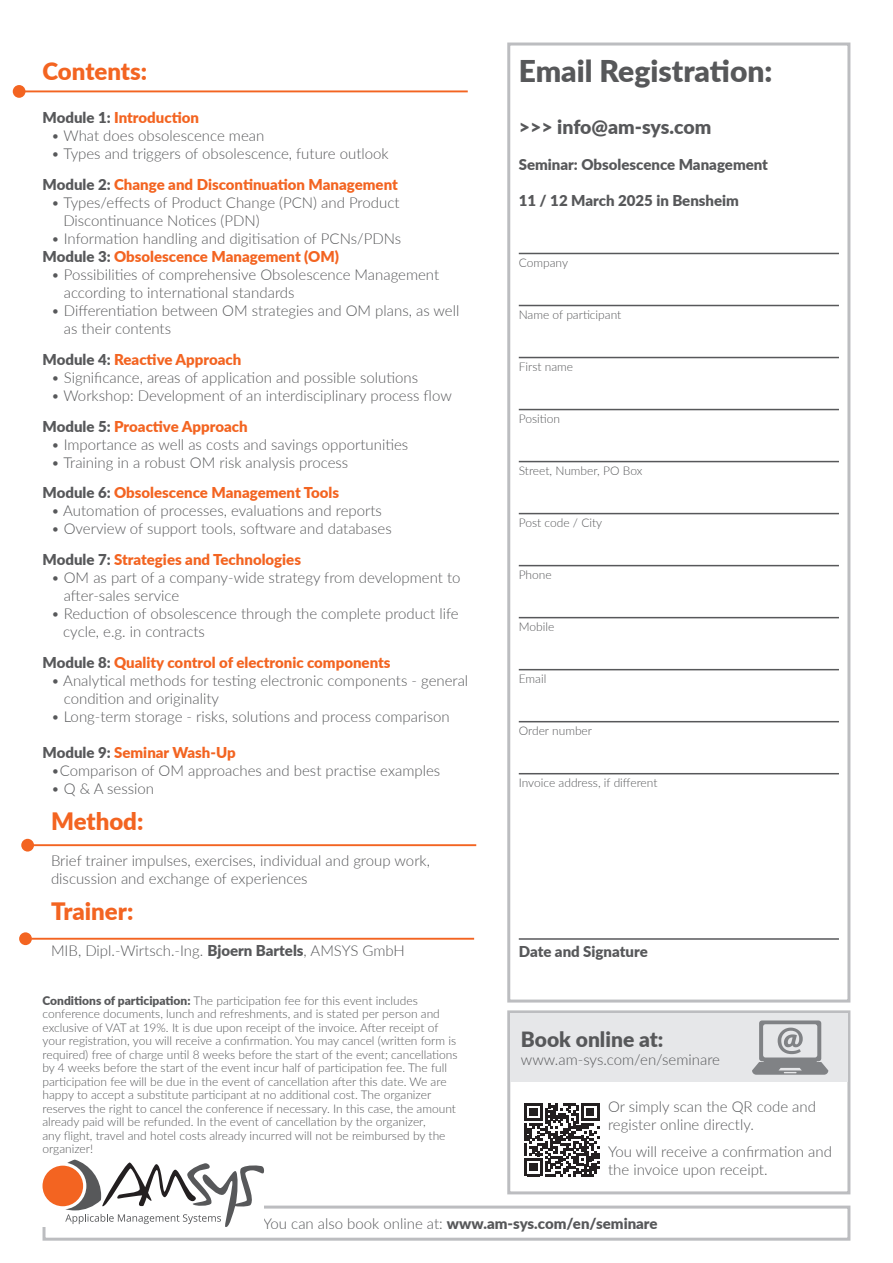
<style>
.page{position:relative;width:893px;height:1263px;background:#fff}
.page>*{position:absolute;margin:0;border:0;box-sizing:border-box;transform-origin:0 0}
.t1{font:900 30px "Lato";color:#57585a}
.fliesstext_ohne_abstand_nach{font:900 24px "Lato";color:#f36421}
.t2{font:900 21px "Lato";color:#57585a}
.t3{font:900 19.5px "Lato";letter-spacing:-.01em;color:#57585a}
.fliesstext_ohne_abstand_nach-2{font:300 15px/18px "Lato";color:#57585a}
.fliesstext_ohne_abstand_nach-3{font:900 15px "Lato";color:#f36421}
.fliesstext_ohne_abstand_nach-4{font:900 15px "Lato";color:#57585a}
.fliesstext_ohne_abstand_nach-5{font:300 12px/13.5px "Lato";color:#57585a}
.s1{color:#57585a}
.s2{font-weight:900}
.s3{font-weight:300}
</style>
<div class="page">
<hr style="left:519px;top:253px;width:320px;height:1px;background:#57585a">
<hr style="left:519px;top:305px;width:320px;height:1px;background:#57585a">
<hr style="left:519px;top:357px;width:320px;height:1px;background:#57585a">
<hr style="left:519px;top:409px;width:320px;height:1px;background:#57585a">
<hr style="left:519px;top:461px;width:320px;height:1px;background:#57585a">
<hr style="left:519px;top:513px;width:320px;height:1px;background:#57585a">
<hr style="left:519px;top:565px;width:320px;height:1px;background:#57585a">
<hr style="left:519px;top:617px;width:320px;height:1px;background:#57585a">
<hr style="left:519px;top:669px;width:320px;height:1px;background:#57585a">
<hr style="left:519px;top:721px;width:320px;height:1px;background:#57585a">
<hr style="left:519px;top:773px;width:320px;height:1px;background:#57585a">
<hr style="left:519px;top:938px;width:320px;height:2px;background:#57585a">
<div style="left:507px;top:43px;width:343px;height:959px;border:3px solid #bcbdc0"></div>
<div style="left:13px;top:85px;width:13px;height:13px;background:#f36421;border-radius:50%"></div>
<svg style="left:25px;top:90px;width:443px;height:2px"></svg>
<div style="left:43px;top:1205px;width:807px;height:36px;border:3px solid #bcbdc0"></div>
<div style="left:38px;top:1159px;width:226px;height:68px;background:#fff"></div>
<div style="left:43px;top:1166px;width:40px;height:40px;background:#f36421;border-radius:50%"></div>
<svg style="left:65px;top:1159px;width:199px;height:68px"></svg>
<div style="left:19px;top:932px;width:13px;height:13px;background:#f36421;border-radius:50%"></div>
<svg style="left:31px;top:938px;width:443px;height:2px"></svg>
<div style="left:507px;top:1010px;width:343px;height:184px;border:3px solid #bcbdc0"></div>
<div style="left:510px;top:1013px;width:337px;height:69px;background:#e6e7e9"></div>
<svg style="left:752px;top:1020px;width:76px;height:55px"></svg>
<div style="left:21px;top:839px;width:13px;height:12px;background:#f36421;border-radius:50%"></div>
<svg style="left:34px;top:844px;width:442px;height:2px"></svg>
<svg style="left:524px;top:1103px;width:75px;height:73px"></svg>
<p class="fliesstext_ohne_abstand_nach" style="left:43px;top:53px;width:106px">Contents:</p>
<p class="fliesstext_ohne_abstand_nach-3" style="left:43px;top:107px;width:158px"><span class="s1">Module 1:</span> Introduction</p>
<p class="fliesstext_ohne_abstand_nach-2" style="left:51px;top:126px;width:215px">• What does obsolescence mean</p>
<p class="fliesstext_ohne_abstand_nach-2" style="left:51px;top:144px;width:339px">• Types and triggers of obsolescence, future outlook</p>
<p class="fliesstext_ohne_abstand_nach-3" style="left:43px;top:173px;width:357px"><span class="s1">Module 2:</span> Change and Discontinuation Management</p>
<p class="fliesstext_ohne_abstand_nach-2" style="left:63px;top:193px;width:338px;text-indent:-12px">• Types/effects of Product Change (PCN) and Product<br>Discontinuance Notices (PDN)</p>
<p class="fliesstext_ohne_abstand_nach-2" style="left:51px;top:229px;width:352px">• Information handling and digitisation of PCNs/PDNs</p>
<p class="fliesstext_ohne_abstand_nach-3" style="left:43px;top:245px;width:298px"><span class="s1">Module 3:</span> Obsolescence Management (OM)</p>
<p class="fliesstext_ohne_abstand_nach-2" style="left:64px;top:265px;width:377px;text-indent:-13px">• Possibilities of comprehensive Obsolescence Management according to international standards</p>
<p class="fliesstext_ohne_abstand_nach-2" style="left:64px;top:301px;width:397px;text-indent:-13px">• Differentiation between OM strategies and OM plans, as well as their contents</p>
<p class="fliesstext_ohne_abstand_nach-3" style="left:43px;top:348px;width:200px"><span class="s1">Module 4:</span> Reactive Approach</p>
<p class="fliesstext_ohne_abstand_nach-2" style="left:51px;top:368px;width:369px">• Significance, areas of application and possible solutions</p>
<p class="fliesstext_ohne_abstand_nach-2" style="left:51px;top:386px;width:402px">• Workshop: Development of an interdisciplinary process flow</p>
<p class="fliesstext_ohne_abstand_nach-3" style="left:43px;top:415px;width:207px"><span class="s1">Module 5:</span> Proactive Approach</p>
<p class="fliesstext_ohne_abstand_nach-2" style="left:51px;top:435px;width:359px">• Importance as well as costs and savings opportunities</p>
<p class="fliesstext_ohne_abstand_nach-2" style="left:51px;top:453px;width:299px">• Training in a robust OM risk analysis process</p>
<p class="fliesstext_ohne_abstand_nach-3" style="left:43px;top:482px;width:298px"><span class="s1">Module 6:</span> Obsolescence Management Tools</p>
<p class="fliesstext_ohne_abstand_nach-2" style="left:51px;top:501px;width:332px">• Automation of processes, evaluations and reports</p>
<p class="fliesstext_ohne_abstand_nach-2" style="left:51px;top:519px;width:342px">• Overview of support tools, software and databases</p>
<p class="fliesstext_ohne_abstand_nach-3" style="left:43px;top:548px;width:260px"><span class="s1">Module 7:</span> Strategies and Technologies</p>
<p class="fliesstext_ohne_abstand_nach-2" style="left:64px;top:568px;width:398px;text-indent:-13px">• OM as part of a company-wide strategy from development to after-sales service</p>
<p class="fliesstext_ohne_abstand_nach-2" style="left:63px;top:604px;width:397px;text-indent:-12px">• Reduction of obsolescence through the complete product life cycle, e.g. in contracts</p>
<p class="fliesstext_ohne_abstand_nach-3" style="left:43px;top:651px;width:350px"><span class="s1">Module 8:</span> Quality control of electronic components</p>
<p class="fliesstext_ohne_abstand_nach-2" style="left:64px;top:671px;width:406px;text-indent:-13px">• Analytical methods for testing electronic components - general condition and originality</p>
<p class="fliesstext_ohne_abstand_nach-2" style="left:51px;top:707px;width:400px">• Long-term storage - risks, solutions and process comparison</p>
<p class="fliesstext_ohne_abstand_nach-3" style="left:43px;top:741px;width:195px"><span class="s1">Module 9:</span> Seminar Wash-Up</p>
<p class="fliesstext_ohne_abstand_nach-2" style="left:51px;top:761px;width:391px">•Comparison of OM approaches and best practise examples</p>
<p class="fliesstext_ohne_abstand_nach-2" style="left:51px;top:779px;width:105px">• Q &amp; A session</p>
<p class="fliesstext_ohne_abstand_nach" style="left:51px;top:803px;width:94px">Method:</p>
<p class="fliesstext_ohne_abstand_nach-2" style="left:51px;top:851px;width:381px">Brief trainer impulses, exercises, individual and group work, discussion and exchange of experiences</p>
<p class="fliesstext_ohne_abstand_nach" style="left:51px;top:893px;width:84px">Trainer:</p>
<p class="fliesstext_ohne_abstand_nach-2" style="left:51px;top:941px;width:355px">MIB, Dipl.-Wirtsch.-Ing. <span class="s2">Bjoern Bartels</span>, AMSYS GmbH</p>
<p class="fliesstext_ohne_abstand_nach-5" style="left:43px;top:993px;width:417px"><span class="s2">Conditions of participation:</span> The participation fee for this event includes conference documents, lunch and refreshments, and is stated per person and exclusive of VAT at 19%. It is due upon receipt of the invoice. After receipt of your registration, you will receive a confirmation. You may cancel (written form is required) free of charge until 8 weeks before the start of the event; cancellations by 4 weeks before the start of the event incur half of participation fee. The full participation fee will be due in the event of cancellation after this date. We are happy to accept a substitute participant at no additional cost. The organizer reserves the right to cancel the conference if necessary. In this case, the amount already paid will be refunded. In the event of cancellation by the organizer,<br>any flight, travel and hotel costs already incurred will not be reimbursed by the organizer!</p>
<p class="t1" style="left:519px;top:49px;width:255px">Email Registration:</p>
<p class="t3" style="left:519px;top:113px;width:194px">&gt;&gt;&gt; info@am-sys.com</p>
<p class="fliesstext_ohne_abstand_nach-4" style="left:519px;top:154px;width:251px">Seminar: Obsolescence Management</p>
<p class="fliesstext_ohne_abstand_nach-4" style="left:519px;top:190px;width:222px">11 / 12 March 2025 in Bensheim</p>
<p class="fliesstext_ohne_abstand_nach-5" style="left:519px;top:255px;width:51px">Company</p>
<p class="fliesstext_ohne_abstand_nach-5" style="left:519px;top:307px;width:104px">Name of participant</p>
<p class="fliesstext_ohne_abstand_nach-5" style="left:519px;top:359px;width:56px">First name</p>
<p class="fliesstext_ohne_abstand_nach-5" style="left:519px;top:412px;width:43px">Position</p>
<p class="fliesstext_ohne_abstand_nach-5" style="left:519px;top:464px;width:125px">Street, Number, PO Box</p>
<p class="fliesstext_ohne_abstand_nach-5" style="left:519px;top:516px;width:85px">Post code / City</p>
<p class="fliesstext_ohne_abstand_nach-5" style="left:519px;top:568px;width:35px">Phone</p>
<p class="fliesstext_ohne_abstand_nach-5" style="left:519px;top:620px;width:37px">Mobile</p>
<p class="fliesstext_ohne_abstand_nach-5" style="left:519px;top:672px;width:29px">Email</p>
<p class="fliesstext_ohne_abstand_nach-5" style="left:519px;top:724px;width:75px">Order number</p>
<p class="fliesstext_ohne_abstand_nach-5" style="left:519px;top:776px;width:140px">Invoice address, if different</p>
<p class="fliesstext_ohne_abstand_nach-4" style="left:519px;top:940px;width:131px">Date and Signature</p>
<p class="t2" style="left:521px;top:1023px;width:144px">Book online at:</p>
<p class="fliesstext_ohne_abstand_nach-2" style="left:521px;top:1050px;width:201px">www.am-sys.com/en/seminare</p>
<p class="fliesstext_ohne_abstand_nach-2" style="left:608px;top:1097px;width:209px">Or simply scan the QR code and register online directly.</p>
<p class="fliesstext_ohne_abstand_nach-2" style="left:608px;top:1141px;width:225px">You will receive a confirmation and the invoice upon receipt.</p>
<p class="fliesstext_ohne_abstand_nach-4" style="left:263px;top:1212px;width:396px"><span class="s3">You can also book online at:</span> www.am-sys.com/en/seminare</p>
</div>
